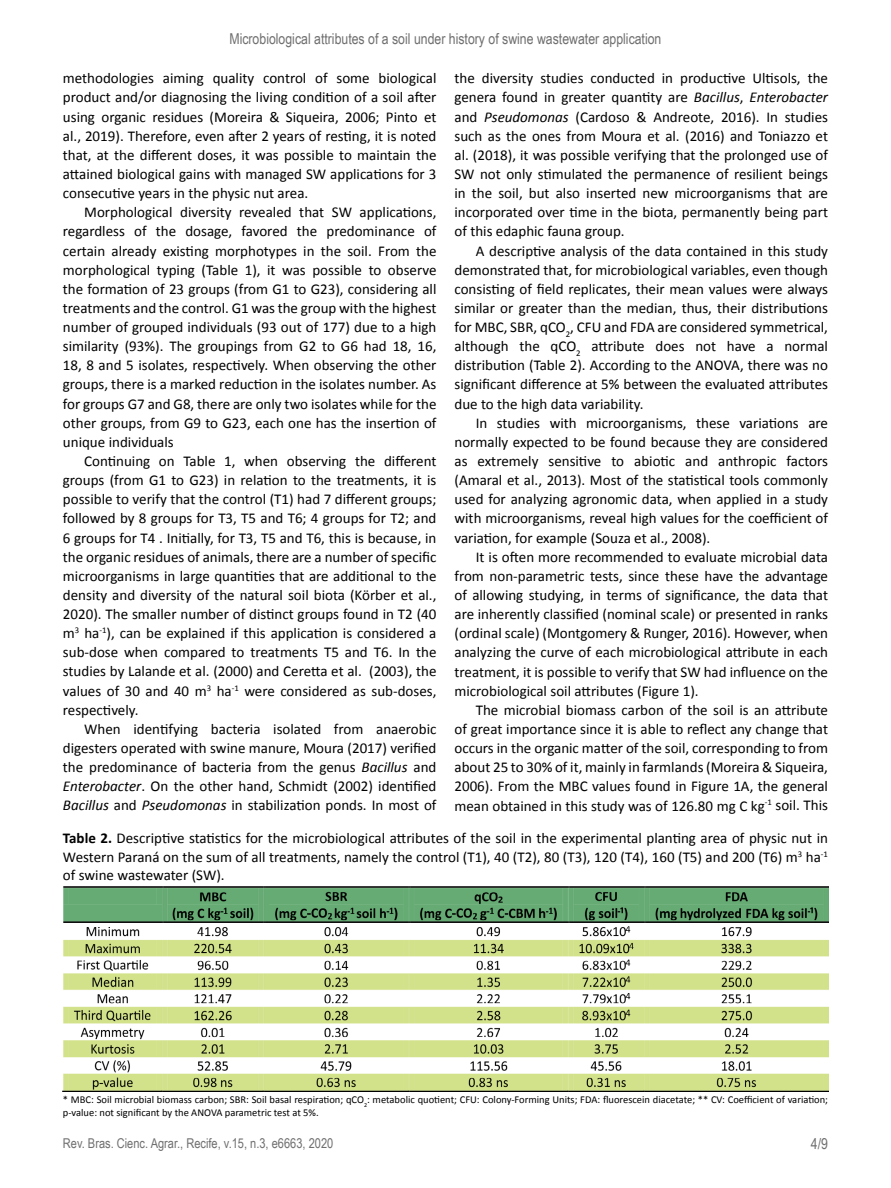
<style>
.page{position:relative;width:891px;height:1188px;background:#fff}
.page>*{position:absolute;margin:0;border:0;box-sizing:border-box;transform-origin:0 0}
.t1{font:15px/19.2px "Calibri";color:#000;text-align:justify}
.t2{font:15px "Arial Narrow";color:#706f6f}
.t3{font:13.5px "Arial Narrow";color:#706f6f}
.t4{font:10.5px/12.6px "Calibri";color:#000}
.s1{font-style:italic}
.s2{font-weight:700}
</style>
<div class="page">
<img style="left:63px;top:887px;width:765px;height:204px">
<p class="t2" style="left:229px;top:28px;width:434px">Microbiological attributes of a soil under history of swine wastewater application</p>
<p class="t1" style="left:63px;top:69px;width:375px">methodologies aiming quality control of some biological product and/or diagnosing the living condition of a soil after using organic residues (Moreira &amp; Siqueira, 2006; Pinto et al., 2019). Therefore, even after 2 years of resting, it is noted that, at the different doses, it was possible to maintain the attained biological gains with managed SW applications for 3 consecutive years in the physic nut area.</p>
<p class="t1" style="left:63px;top:203px;width:375px;text-indent:21px">Morphological diversity revealed that SW applications, regardless of the dosage, favored the predominance of certain already existing morphotypes in the soil. From the morphological typing (Table 1), it was possible to observe the formation of 23 groups (from G1 to G23), considering all treatments and the control. G1 was the group with the highest number of grouped individuals (93 out of 177) due to a high similarity (93%). The groupings from G2 to G6 had 18, 16, 18, 8 and 5 isolates, respectively. When observing the other groups, there is a marked reduction in the isolates number. As for groups G7 and G8, there are only two isolates while for the other groups, from G9 to G23, each one has the insertion of unique individuals</p>
<p class="t1" style="left:63px;top:452px;width:375px;text-indent:21px">Continuing on Table 1, when observing the different groups (from G1 to G23) in relation to the treatments, it is possible to verify that the control (T1) had 7 different groups; followed by 8 groups for T3, T5 and T6; 4 groups for T2; and 6 groups for T4 . Initially, for T3, T5 and T6, this is because, in the organic residues of animals, there are a number of specific microorganisms in large quantities that are additional to the density and diversity of the natural soil biota (Körber et al., 2020). The smaller number of distinct groups found in T2 (40 m<sup>3</sup> ha<sup>-1</sup>), can be explained if this application is considered a sub-dose when compared to treatments T5 and T6. In the studies by Lalande et al. (2000) and Ceretta et al. (2003), the values of 30 and 40 m<sup>3</sup> ha<sup>-1</sup> were considered as sub-doses, respectively.</p>
<p class="t1" style="left:63px;top:719px;width:375px;text-indent:21px">When identifying bacteria isolated from anaerobic digesters operated with swine manure, Moura (2017) verified the predominance of bacteria from the genus <span class="s1">Bacillus</span> and <span class="s1">Enterobacter</span>. On the other hand, Schmidt (2002) identified <span class="s1">Bacillus</span> and <span class="s1">Pseudomonas</span> in stabilization ponds. In most of</p>
<p class="t1" style="left:454px;top:69px;width:375px">the diversity studies conducted in productive Ultisols, the genera found in greater quantity are <span class="s1">Bacillus</span>, <span class="s1">Enterobacter </span>and <span class="s1">Pseudomonas</span> (Cardoso &amp; Andreote, 2016). In studies such as the ones from Moura et al. (2016) and Toniazzo et al. (2018), it was possible verifying that the prolonged use of SW not only stimulated the permanence of resilient beings in the soil, but also inserted new microorganisms that are incorporated over time in the biota, permanently being part of this edaphic fauna group.</p>
<p class="t1" style="left:454px;top:241px;width:375px;text-indent:21px">A descriptive analysis of the data contained in this study demonstrated that, for microbiological variables, even though consisting of field replicates, their mean values were always similar or greater than the median, thus, their distributions for MBC, SBR, qCO<sub>2</sub>, CFU and FDA are considered symmetrical, although the qCO<sub>2</sub> attribute does not have a normal distribution (Table 2). According to the ANOVA, there was no significant difference at 5% between the evaluated attributes due to the high data variability.</p>
<p class="t1" style="left:454px;top:413px;width:375px;text-indent:21px">In studies with microorganisms, these variations are normally expected to be found because they are considered as extremely sensitive to abiotic and anthropic factors (Amaral et al., 2013). Most of the statistical tools commonly used for analyzing agronomic data, when applied in a study with microorganisms, reveal high values for the coefficient of variation, for example (Souza et al., 2008).</p>
<p class="t1" style="left:454px;top:547px;width:375px;text-indent:21px">It is often more recommended to evaluate microbial data from non-parametric tests, since these have the advantage of allowing studying, in terms of significance, the data that are inherently classified (nominal scale) or presented in ranks (ordinal scale) (Montgomery &amp; Runger, 2016). However, when analyzing the curve of each microbiological attribute in each treatment, it is possible to verify that SW had influence on the microbiological soil attributes (Figure 1).</p>
<p class="t1" style="left:454px;top:700px;width:375px;text-indent:21px">The microbial biomass carbon of the soil is an attribute of great importance since it is able to reflect any change that occurs in the organic matter of the soil, corresponding to from about 25 to 30% of it, mainly in farmlands (Moreira &amp; Siqueira, 2006). From the MBC values found in Figure 1A, the general mean obtained in this study was of 126.80 mg C kg<sup>-1</sup> soil. This</p>
<p class="t1" style="left:63px;top:829px;width:767px;line-height:18.8px"><span class="s2">Table 2.</span> Descriptive statistics for the microbiological attributes of the soil in the experimental planting area of physic nut in Western Paraná on the sum of all treatments, namely the control (T1), 40 (T2), 80 (T3), 120 (T4), 160 (T5) and 200 (T6) m<sup>3</sup> ha<sup>-1 </sup>of swine wastewater (SW).</p>
<p class="t4" style="left:63px;top:1094px;width:767px">* MBC: Soil microbial biomass carbon; SBR: Soil basal respiration; qCO<sub>2</sub>: metabolic quotient; CFU: Colony-Forming Units; FDA: fluorescein diacetate; ** CV: Coefficient of variation; p-value: not significant by the ANOVA parametric test at 5%.</p>
<p class="t3" style="left:63px;top:1134px;width:272px">Rev. Bras. Cienc. Agrar., Recife, v.15, n.3, e6663, 2020</p>
<p class="t2" style="left:811px;top:1133px;width:19px">4/9</p>
</div>
